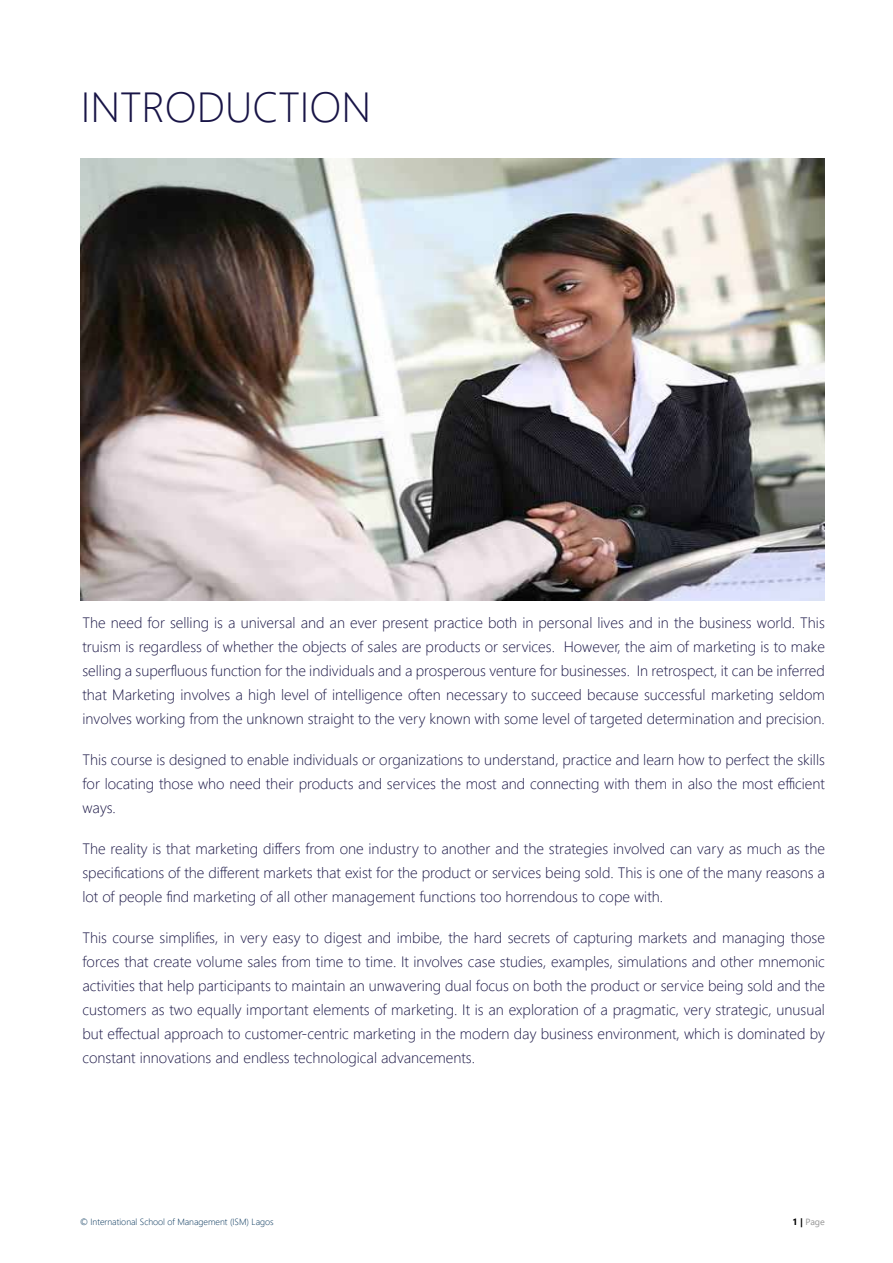
<style>
.page{position:relative;width:893px;height:1263px;background:#fff}
.page>*{position:absolute;margin:0;border:0;box-sizing:border-box;transform-origin:0 0}
.t1{font:300 42px "Segoe UI";color:#181446}
.t2{font:300 15px/24px "Segoe UI";color:#181444;text-align:justify}
.t3{font:300 9px "Segoe UI";color:#013157}
.t4{font:9px "Segoe UI";color:#969696}
.s1{font-weight:700;color:#000}
</style>
<div class="page">
<img style="left:81px;top:159px;width:744px;height:442px">
<h1 class="t1" style="left:81px;top:73px;width:292px">INTRODUCTION</h1>
<p class="t2" style="left:82px;top:609px;width:744px">The need for selling is a universal and an ever present practice both in personal lives and in the business world. This truism is regardless of whether the objects of sales are products or services. However, the aim of marketing is to make selling a superfluous function for the individuals and a prosperous venture for businesses. In retrospect, it can be inferred that Marketing involves a high level of intelligence often necessary to succeed because successful marketing seldom involves working from the unknown straight to the very known with some level of targeted determination and precision.</p>
<p class="t2" style="left:82px;top:746px;width:744px">This course is designed to enable individuals or organizations to understand, practice and learn how to perfect the skills for locating those who need their products and services the most and connecting with them in also the most efficient ways.</p>
<p class="t2" style="left:82px;top:835px;width:744px">The reality is that marketing differs from one industry to another and the strategies involved can vary as much as the specifications of the different markets that exist for the product or services being sold. This is one of the many reasons a lot of people find marketing of all other management functions too horrendous to cope with.</p>
<p class="t2" style="left:82px;top:924px;width:744px">This course simplifies, in very easy to digest and imbibe, the hard secrets of capturing markets and managing those forces that create volume sales from time to time. It involves case studies, examples, simulations and other mnemonic activities that help participants to maintain an unwavering dual focus on both the product or service being sold and the customers as two equally important elements of marketing. It is an exploration of a pragmatic, very strategic, unusual but effectual approach to customer-centric marketing in the modern day business environment, which is dominated by constant innovations and endless technological advancements.</p>
<p class="t3" style="left:80px;top:1215px;width:195px">© International School of Management (ISM) Lagos</p>
<p class="t4" style="left:792px;top:1215px;width:34px"><span class="s1">1 |</span> Page</p>
</div>
